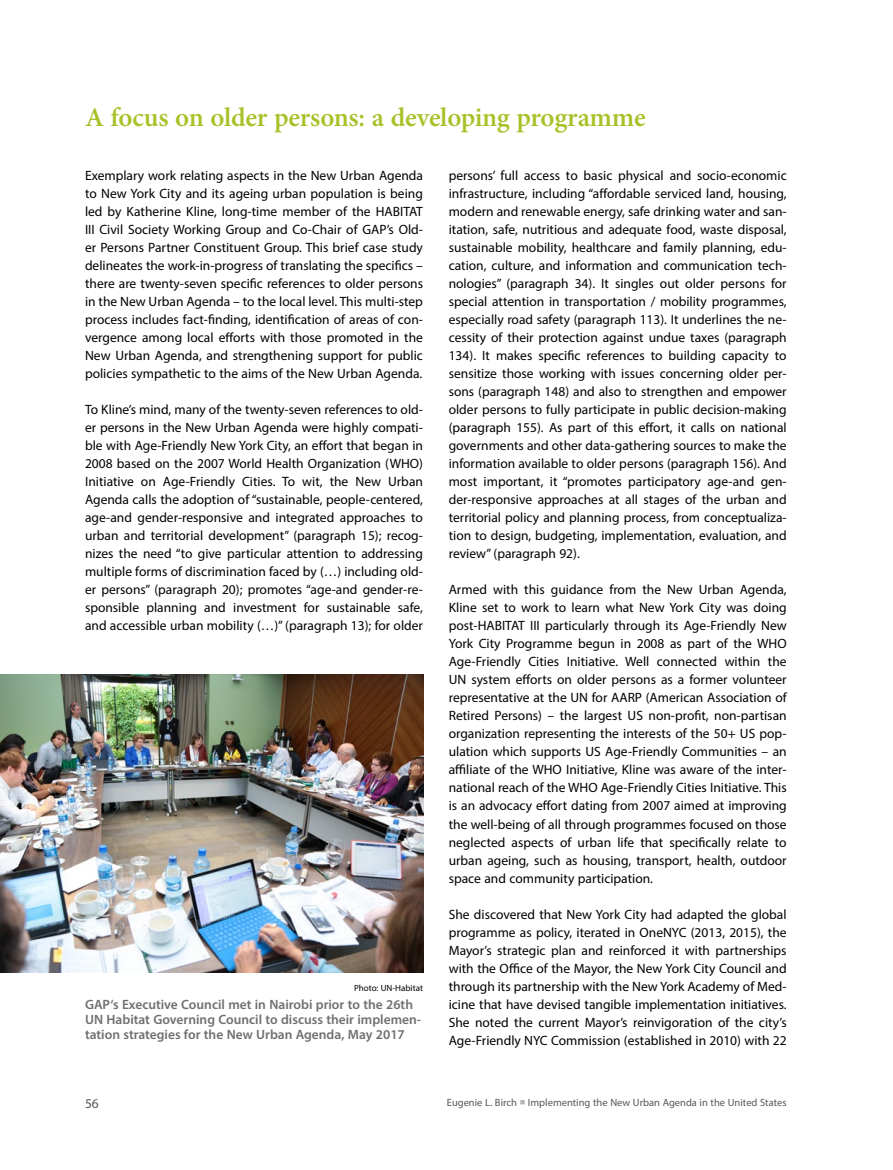
<style>
.page{position:relative;width:893px;height:1170px;background:#fff}
.page>*{position:absolute;margin:0;border:0;box-sizing:border-box;transform-origin:0 0}
.Überschrift_1{font:600 27px "Minion Pro";letter-spacing:-.01em;color:#a7c228}
.Fließtext_1{font:13.5px/18px "Myriad Pro";color:#000;text-align:justify}
.Bildbeschreibung{font:600 13.5px/15px "Myriad Pro";color:#706f6f}
.t1{font:13.5px "Myriad Pro";color:#575756}
.t2{font:10.5px "Myriad Pro";color:#575756}
.Quelle{font:9px "Myriad Pro";color:#000}
.s1{color:#b3b2b2}
</style>
<div class="page">
<img style="left:0;top:674px;width:423px;height:298px">
<h2 class="Überschrift_1" style="left:85px;top:99px;width:562px">A focus on older persons: a developing programme</h2>
<p class="Fließtext_1" style="left:85px;top:166px;width:339px">Exemplary work relating aspects in the New Urban Agenda to New York City and its ageing urban population is being led by Katherine Kline, long-time member of the HABITAT III Civil Society Working Group and Co-Chair of GAP’s Old&shy;er Persons Partner Constituent Group. This brief case study delineates the work-in-progress of translating the specifics – there are twenty-seven specific references to older persons in the New Urban Agenda – to the local level. This multi-step process includes fact-finding, identification of areas of con&shy;vergence among local efforts with those promoted in the New Urban Agenda, and strengthening support for public policies sympathetic to the aims of the New Urban Agenda.</p>
<p class="Fließtext_1" style="left:85px;top:400px;width:339px">To Kline’s mind, many of the twenty-seven references to old&shy;er persons in the New Urban Agenda were highly compati&shy;ble with Age-Friendly New York City, an effort that began in 2008 based on the 2007 World Health Organization (WHO)<br>Initiative on Age-Friendly Cities. To wit, the New Urban Agenda calls the adoption of “sustainable, people-centered, age-and gender-responsive and integrated approaches to urban and territorial development” (paragraph 15); recog&shy;nizes the need “to give particular attention to addressing multiple forms of discrimination faced by (…) including old&shy;er persons” (paragraph 20); promotes “age-and gender-re&shy;sponsible planning and investment for sustainable safe, and accessible urban mobility (…)” (paragraph 13); for older</p>
<p class="Quelle" style="left:354px;top:981px;width:70px">Photo: UN-Habitat</p>
<p class="Bildbeschreibung" style="left:85px;top:996px;width:338px">GAP‘s Executive Council met in Nairobi prior to the 26th<br>UN Habitat Governing Council to discuss their implemen&shy;tation strategies for the New Urban Agenda, May 2017</p>
<p class="Fließtext_1" style="left:449px;top:166px;width:339px">persons’ full access to basic physical and socio-economic infrastructure, including “affordable serviced land, housing, modern and renewable energy, safe drinking water and san&shy;itation, safe, nutritious and adequate food, waste disposal, sustainable mobility, healthcare and family planning, edu&shy;cation, culture, and information and communication tech&shy;nologies” (paragraph 34). It singles out older persons for special attention in transportation / mobility programmes, especially road safety (paragraph 113). It underlines the ne&shy;cessity of their protection against undue taxes (paragraph 134). It makes specific references to building capacity to sensitize those working with issues concerning older per&shy;sons (paragraph 148) and also to strengthen and empower older persons to fully participate in public decision-making (paragraph 155). As part of this effort, it calls on national governments and other data-gathering sources to make the information available to older persons (paragraph 156). And most important, it “promotes participatory age-and gen&shy;der-responsive approaches at all stages of the urban and territorial policy and planning process, from conceptualiza&shy;tion to design, budgeting, implementation, evaluation, and review” (paragraph 92).</p>
<p class="Fließtext_1" style="left:449px;top:580px;width:339px">Armed with this guidance from the New Urban Agenda, Kline set to work to learn what New York City was doing post-HABITAT III particularly through its Age-Friendly New York City Programme begun in 2008 as part of the WHO Age-Friendly Cities Initiative. Well connected within the UN system efforts on older persons as a former volunteer representative at the UN for AARP (American Association of Retired Persons) – the largest US non-profit, non-partisan organization representing the interests of the 50+ US pop&shy;ulation which supports US Age-Friendly Communities – an affiliate of the WHO Initiative, Kline was aware of the inter&shy;national reach of the WHO Age-Friendly Cities Initiative. This is an advocacy effort dating from 2007 aimed at improving the well-being of all through programmes focused on those neglected aspects of urban life that specifically relate to urban ageing, such as housing, transport, health, outdoor space and community participation.</p>
<p class="Fließtext_1" style="left:449px;top:904px;width:339px">She discovered that New York City had adapted the global programme as policy, iterated in OneNYC (2013, 2015), the Mayor’s strategic plan and reinforced it with partnerships with the Office of the Mayor, the New York City Council and through its partnership with the New York Academy of Med&shy;icine that have devised tangible implementation initiatives.<br>She noted the current Mayor’s reinvigoration of the city’s Age-Friendly NYC Commission (established in 2010) with 22</p>
<p class="t1" style="left:85px;top:1094px;width:15px">56</p>
<p class="t2" style="left:447px;top:1095px;width:341px">Eugenie L. Birch <span class="s1">■</span> Implementing the New Urban Agenda in the United States</p>
</div>
